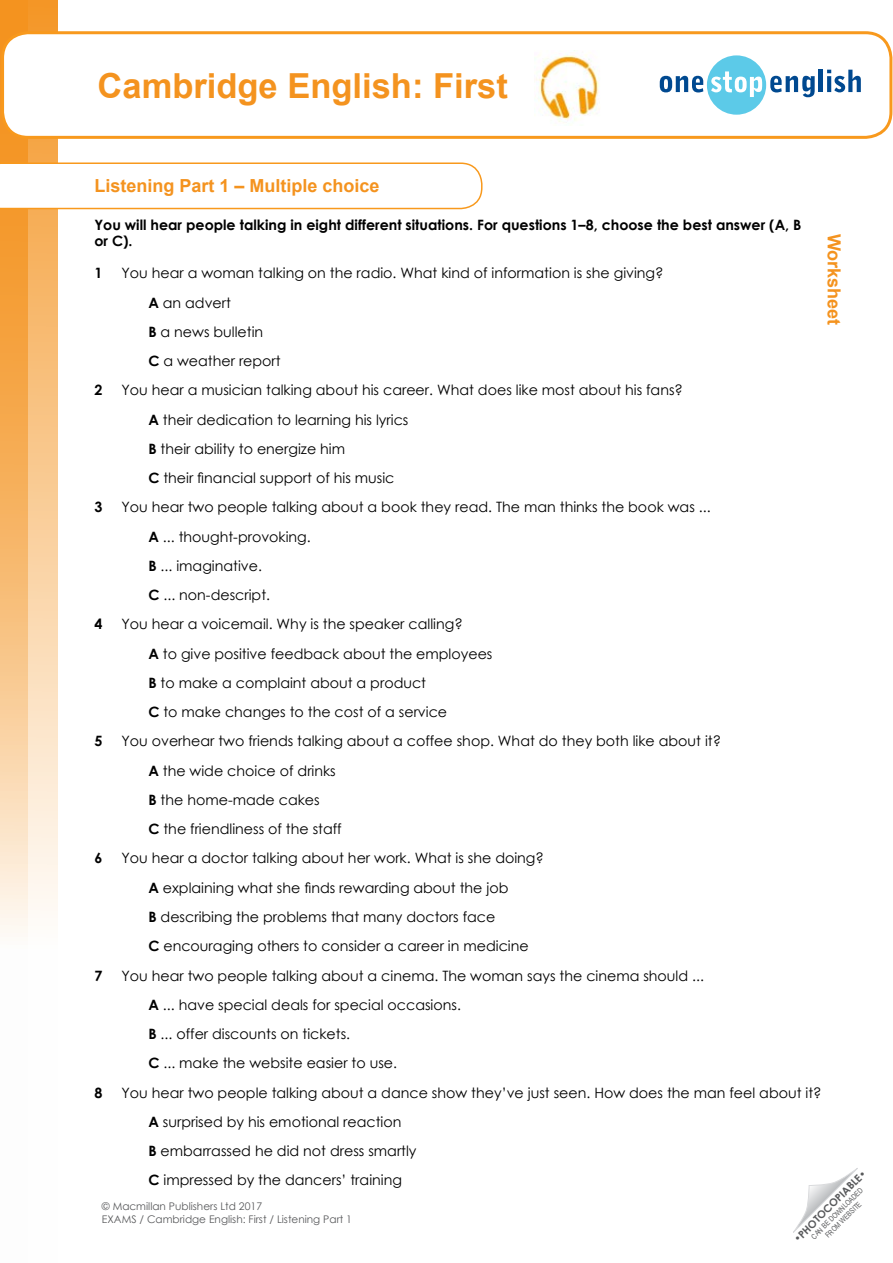
<style>
.page{position:relative;width:893px;height:1263px;background:#fff}
.page>*{position:absolute;margin:0;border:0;box-sizing:border-box;transform-origin:0 0}
.t1{font:700 34.5px "Arial";color:#f4931f}
.t2{font:700 18px "Arial";color:#f4931f}
.t3{font:14.25px/29.2px "Century Gothic";color:#000}
.t4{font:700 14.25px "Century Gothic";color:#000}
.t5{font:10.5px/13.5px "Century Gothic";color:#58595b}
.t6{font:700 10.5px "Century Gothic";color:#58595b}
.t7{font:7.5px/9px "Arial Narrow";color:#58595b;text-align:center}
.s1{font-weight:700}
.s2{font-weight:400}
</style>
<div class="page">
<svg style="left:27px;top:0;width:31px;height:933px;background:#f9cf9d"></svg>
<svg style="left:0;top:0;width:27px;height:933px;background:#f7bb73"></svg>
<svg style="left:793px;top:1168px;width:65px;height:65px"></svg>
<div style="left:3px;top:33px;width:888px;height:104px;background:#fff;border-radius:26px"></div>
<div style="left:1px;top:31px;width:891px;height:108px;border:3px solid #f8991d;border-radius:26px"></div>
<svg style="left:0;top:162px;width:482px;height:47px"></svg>
<svg style="left:660px;top:55px;width:155px;height:60px"></svg>
<hr style="left:819px;top:70px;width:4px;height:22px;background:#004990">
<svg style="left:827px;top:70px;width:34px;height:22px"></svg>
<img style="left:536px;top:54px;width:64px;height:69px">
<h1 class="t1" style="left:98px;top:62px;width:412px">Cambridge English: First</h1>
<p class="t2" style="left:94px;top:174px;width:287px">Listening Part 1 – Multiple choice</p>
<p class="t4" style="left:94px;top:214px;width:709px">You will hear people talking in eight different situations. For questions 1–8, choose the best answer (A, B</p>
<p class="t2" style="left:846px;top:234px;width:93px;rotate:90deg">Worksheet</p>
<p class="t4" style="left:94px;top:230px;width:40px">or C).</p>
<p class="t4" style="left:94px;top:262px;width:9px">1</p>
<p class="t3" style="left:148px;top:258px;width:517px;text-indent:-27px">You hear a woman talking on the radio. What kind of information is she giving?<br><span class="s1">A</span> an advert<br><span class="s1">B</span> a news bulletin<br><span class="s1">C</span> a weather report</p>
<p class="t4" style="left:94px;top:379px;width:9px">2</p>
<p class="t3" style="left:148px;top:375px;width:536px;text-indent:-27px">You hear a musician talking about his career. What does like most about his fans?<br><span class="s1">A</span> their dedication to learning his lyrics<br><span class="s1">B</span> their ability to energize him<br><span class="s1">C</span> their financial support of his music</p>
<p class="t4" style="left:94px;top:496px;width:9px">3</p>
<p class="t3" style="left:148px;top:492px;width:564px;text-indent:-27px">You hear two people talking about a book they read. The man thinks the book was ...<br><span class="s1">A</span> ... thought-provoking.<br><span class="s1">B</span> ... imaginative.<br><span class="s1">C</span> ... non-descript.</p>
<p class="t4" style="left:94px;top:613px;width:9px">4</p>
<p class="t3" style="left:148px;top:609px;width:346px;text-indent:-27px">You hear a voicemail. Why is the speaker calling?<br><span class="s1">A</span> to give positive feedback about the employees <span class="s1">B</span> to make a complaint about a product<br><span class="s1">C</span> to make changes to the cost of a service</p>
<p class="t4" style="left:94px;top:730px;width:9px">5</p>
<p class="t3" style="left:148px;top:726px;width:574px;text-indent:-27px">You overhear two friends talking about a coffee shop. What do they both like about it?<br><span class="s1">A</span> the wide choice of drinks<br><span class="s1">B</span> the home-made cakes<br><span class="s1">C</span> the friendliness of the staff</p>
<p class="t4" style="left:94px;top:847px;width:9px">6</p>
<p class="t3" style="left:148px;top:843px;width:397px;text-indent:-27px">You hear a doctor talking about her work. What is she doing?<br><span class="s1">A</span> explaining what she finds rewarding about the job<br><span class="s1">B</span> describing the problems that many doctors face<br><span class="s1">C</span> encouraging others to consider a career in medicine</p>
<p class="t4" style="left:94px;top:964px;width:9px">7</p>
<p class="t3" style="left:148px;top:960px;width:557px;text-indent:-27px">You hear two people talking about a cinema. The woman says the cinema should ...<br><span class="s1">A</span> ... have special deals for special occasions.<br><span class="s1">B</span> ... offer discounts on tickets.<br><span class="s1">C</span> ... make the website easier to use.</p>
<p class="t4" style="left:94px;top:1081px;width:9px">8</p>
<p class="t3" style="left:148px;top:1077px;width:675px;text-indent:-27px">You hear two people talking about a dance show they’ve just seen. How does the man feel about it?<br><span class="s1">A</span> surprised by his emotional reaction<br><span class="s1">B</span> embarrassed he did not dress smartly<br><span class="s1">C</span> impressed by the dancers’ training</p>
<p class="t6" style="left:790px;top:1235px;width:99px;rotate:-45deg"><span class="s2">•</span>PHOTOCOPIABLE<span class="s2">•</span></p>
<p class="t7" style="left:809px;top:1234px;width:71px;rotate:-45deg">CAN BE DOWNLOADED<br>FROM WEBSITE</p>
<p class="t5" style="left:102px;top:1199px;width:252px">© Macmillan Publishers Ltd 2017<br>EXAMS / Cambridge English: First / Listening Part 1</p>
</div>
